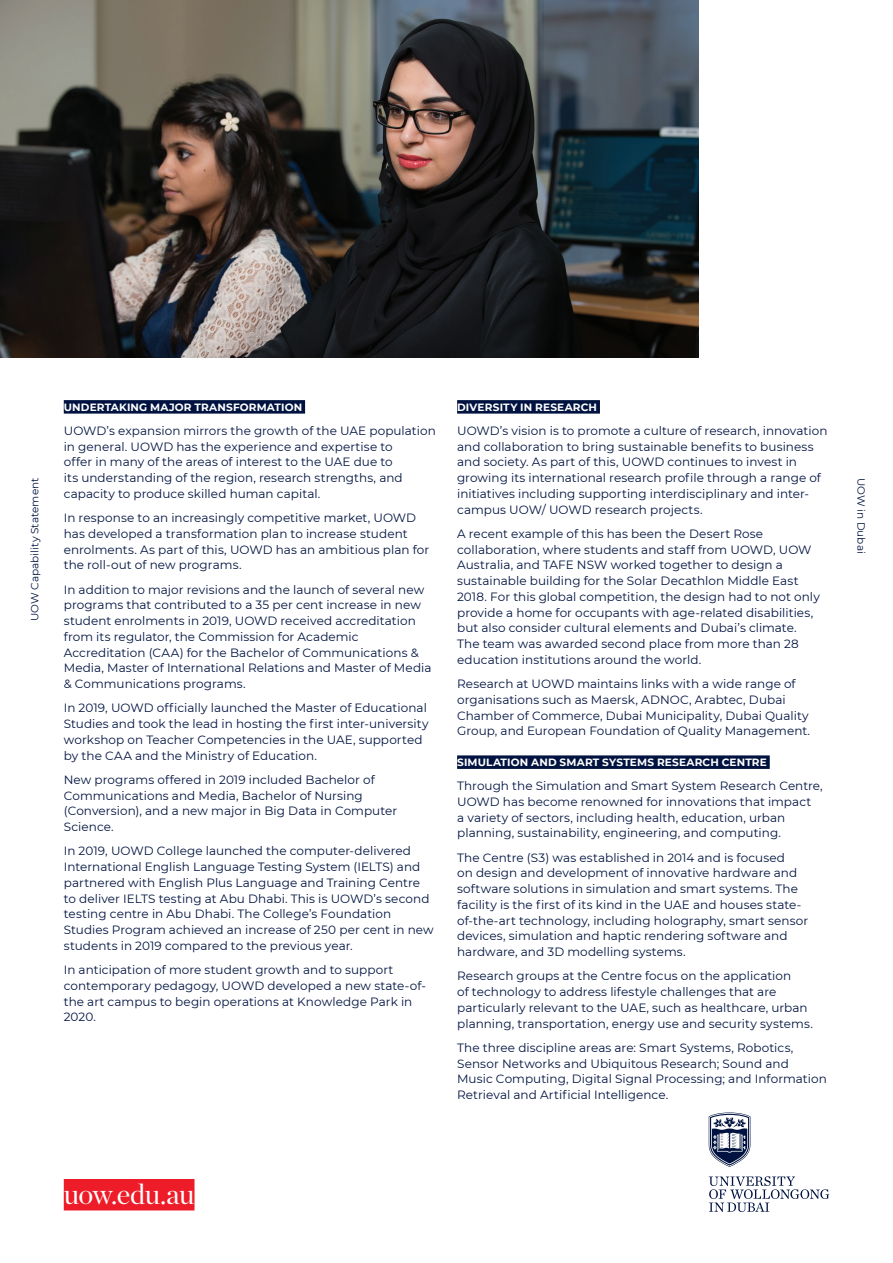
<style>
.page{position:relative;width:893px;height:1263px;background:#fff}
.page>*{position:absolute;margin:0;border:0;box-sizing:border-box;transform-origin:0 0}
.t1{font:28.5px "Chronicle Display";letter-spacing:-.02em;color:#fff}
.t2{font:12px/15.8px "Montserrat";letter-spacing:.005em;color:#001340}
.t3{font:700 10.5px "Montserrat";letter-spacing:.015em;color:#fff}
.t4{font:10.5px "Montserrat";color:#001340}
</style>
<div class="page">
<div style="left:64px;top:1179px;width:130px;height:31px;background:#ee1c28"></div>
<svg style="left:709px;top:1176px;width:120px;height:36px"></svg>
<svg style="left:709px;top:1112px;width:41px;height:55px"></svg>
<div style="left:64px;top:400px;width:241px;height:14px;background:#001340"></div>
<div style="left:457px;top:400px;width:143px;height:14px;background:#001340"></div>
<div style="left:457px;top:755px;width:313px;height:14px;background:#001340"></div>
<img style="left:0;top:0;width:698px;height:358px">
<p class="t3" style="left:64px;top:399px;width:240px">UNDERTAKING MAJOR TRANSFORMATION</p>
<p class="t2" style="left:64px;top:422px;width:374px">UOWD’s expansion mirrors the growth of the UAE population in general. UOWD has the experience and expertise to<br>offer in many of the areas of interest to the UAE due to<br>its understanding of the region, research strengths, and capacity to produce skilled human capital.</p>
<p class="t2" style="left:64px;top:509px;width:367px">In response to an increasingly competitive market, UOWD has developed a transformation plan to increase student enrolments. As part of this, UOWD has an ambitious plan for the roll-out of new programs.</p>
<p class="t2" style="left:64px;top:581px;width:369px">In addition to major revisions and the launch of several new programs that contributed to a 35 per cent increase in new student enrolments in 2019, UOWD received accreditation from its regulator, the Commission for Academic Accreditation (CAA) for the Bachelor of Communications &amp; Media, Master of International Relations and Master of Media &amp; Communications programs.</p>
<p class="t2" style="left:64px;top:700px;width:366px">In 2019, UOWD officially launched the Master of Educational Studies and took the lead in hosting the first inter-university workshop on Teacher Competencies in the UAE, supported by the CAA and the Ministry of Education.</p>
<p class="t2" style="left:64px;top:771px;width:335px">New programs offered in 2019 included Bachelor of Communications and Media, Bachelor of Nursing (Conversion), and a new major in Big Data in Computer Science.</p>
<p class="t2" style="left:64px;top:843px;width:371px">In 2019, UOWD College launched the computer-delivered International English Language Testing System (IELTS) and partnered with English Plus Language and Training Centre to deliver IELTS testing at Abu Dhabi. This is UOWD’s second testing centre in Abu Dhabi. The College’s Foundation Studies Program achieved an increase of 250 per cent in new students in 2019 compared to the previous year.</p>
<p class="t2" style="left:64px;top:961px;width:364px">In anticipation of more student growth and to support contemporary pedagogy, UOWD developed a new state-of&shy;the art campus to begin operations at Knowledge Park in 2020.</p>
<p class="t3" style="left:457px;top:399px;width:141px">DIVERSITY IN RESEARCH</p>
<p class="t2" style="left:457px;top:422px;width:372px">UOWD’s vision is to promote a culture of research, innovation and collaboration to bring sustainable benefits to business and society. As part of this, UOWD continues to invest in growing its international research profile through a range of initiatives including supporting interdisciplinary and inter&shy;campus UOW/ UOWD research projects.</p>
<p class="t2" style="left:457px;top:525px;width:364px">A recent example of this has been the Desert Rose collaboration, where students and staff from UOWD, UOW Australia, and TAFE NSW worked together to design a sustainable building for the Solar Decathlon Middle East 2018. For this global competition, the design had to not only provide a home for occupants with age-related disabilities, but also consider cultural elements and Dubai’s climate.<br>The team was awarded second place from more than 28 education institutions around the world.</p>
<p class="t2" style="left:457px;top:675px;width:355px">Research at UOWD maintains links with a wide range of organisations such as Maersk, ADNOC, Arabtec, Dubai Chamber of Commerce, Dubai Municipality, Dubai Quality Group, and European Foundation of Quality Management.</p>
<p class="t3" style="left:457px;top:755px;width:311px">SIMULATION AND SMART SYSTEMS RESEARCH CENTRE</p>
<p class="t2" style="left:457px;top:778px;width:367px">Through the Simulation and Smart System Research Centre, UOWD has become renowned for innovations that impact<br>a variety of sectors, including health, education, urban planning, sustainability, engineering, and computing.</p>
<p class="t2" style="left:457px;top:849px;width:353px">The Centre (S3) was established in 2014 and is focused<br>on design and development of innovative hardware and software solutions in simulation and smart systems. The facility is the first of its kind in the UAE and houses state&shy;of-the-art technology, including holography, smart sensor devices, simulation and haptic rendering software and hardware, and 3D modelling systems.</p>
<p class="t2" style="left:457px;top:968px;width:357px">Research groups at the Centre focus on the application<br>of technology to address lifestyle challenges that are particularly relevant to the UAE, such as healthcare, urban planning, transportation, energy use and security systems.</p>
<p class="t2" style="left:457px;top:1039px;width:371px">The three discipline areas are: Smart Systems, Robotics, Sensor Networks and Ubiquitous Research; Sound and Music Computing, Digital Signal Processing; and Information Retrieval and Artificial Intelligence.</p>
<p class="t4" style="left:27px;top:621px;width:145px;rotate:-90deg">UOW Capability Statement</p>
<p class="t4" style="left:868px;top:478px;width:77px;rotate:90deg">UOW in Dubai</p>
<h1 class="t1" style="left:64px;top:1172px;width:132px">uow.edu.au</h1>
</div>
